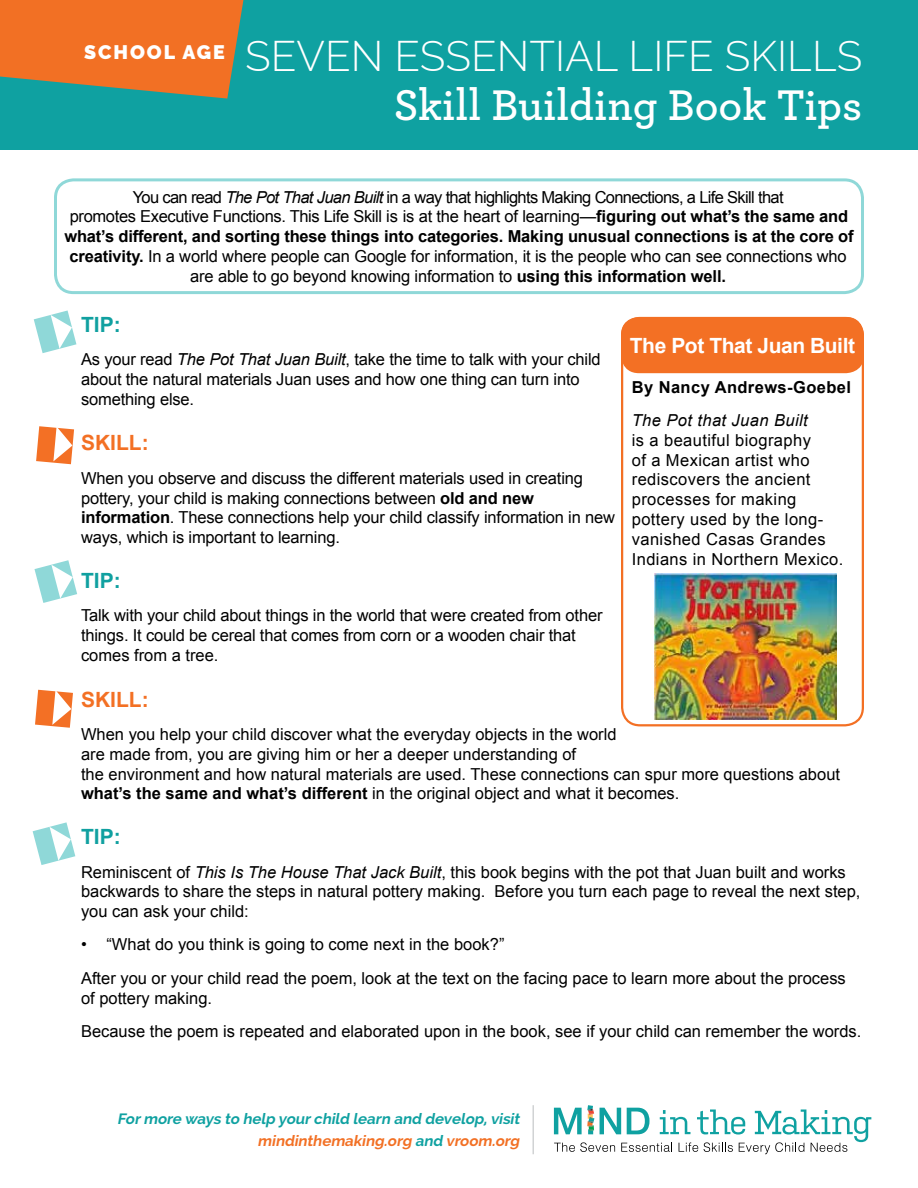
<style>
.page{position:relative;width:918px;height:1188px;background:#fff}
.page>*{position:absolute;margin:0;border:0;box-sizing:border-box;transform-origin:0 0}
.t1{font:600 45px "Archer Pro";color:#fff}
.t2{font:300 42px "Raleway";color:#fff}
.t3{font:700 21px "Arial";letter-spacing:-.02em;color:#fff}
.t4{font:700 21px "Arial";color:#10a0a0}
.t5{font:700 21px "Arial";color:#f37024}
.t6{font:16.5px/19.8px "Arial";color:#000}
.t7{font:16.5px/19.8px "Arial";letter-spacing:.025em;color:#000}
.t8{font:700 16.5px "Arial";letter-spacing:.025em;color:#000}
.t9{font:italic 16.5px "Arial";letter-spacing:.025em;color:#000}
.t10{font:italic 700 15px/22.5px "Raleway";color:#0fa1a1;text-align:right}
.s1{font-style:italic}
.s2{font-weight:700}
.s3{color:#f27024}
</style>
<div class="page">
<svg style="left:554px;top:1105px;width:317px;height:49px"></svg>
<hr style="left:532px;top:1105px;width:2px;height:49px;background:#d1d3d4">
<div style="left:0;top:0;width:918px;height:149px;background:#0fa1a1"></div>
<svg style="left:0;top:0;width:244px;height:99px;background:#d17635"></svg>
<div style="left:54px;top:178px;width:810px;height:116px;border:3px solid #8fd8d8;border-radius:18px"></div>
<div style="left:621px;top:317px;width:243px;height:409px;border:2px solid #f37024;border-radius:18px"></div>
<img style="left:655px;top:573px;width:182px;height:146px">
<div style="left:621px;top:317px;width:243px;height:56px;background:#f37024;border-radius:18px"></div>
<svg style="left:36px;top:426px;width:38px;height:38px"></svg>
<svg style="left:34px;top:560px;width:43px;height:43px"></svg>
<svg style="left:35px;top:690px;width:38px;height:38px"></svg>
<svg style="left:34px;top:310px;width:42px;height:43px"></svg>
<svg style="left:33px;top:822px;width:42px;height:43px"></svg>
<h2 class="t2" style="left:84px;top:32px;width:780px"><sup>SCHOOL</sup> <sup>AGE</sup> SEVEN ESSENTIAL LIFE SKILLS</h2>
<h1 class="t1" style="left:394px;top:72px;width:470px">Skill Building Book Tips</h1>
<p class="t6" style="left:64px;top:187px;width:791px;text-align:center">You can read <span class="s1">The Pot That Juan Built</span> in a way that highlights Making Connections, a Life Skill that<br>promotes Executive Functions. This Life Skill is is at the heart of learning—<span class="s2">figuring out what’s the same and what’s different, and sorting these things into categories. Making unusual connections is at the core of creativity.</span> In a world where people can Google for information, it is the people who can see connections who are able to go beyond knowing information to <span class="s2">using this information well.</span></p>
<p class="t4" style="left:81px;top:310px;width:41px">TIP:</p>
<p class="t6" style="left:81px;top:349px;width:521px">As your read <span class="s1">The Pot That Juan Built</span>, take the time to talk with your child about the natural materials Juan uses and how one thing can turn into something else.</p>
<p class="t5" style="left:81px;top:429px;width:69px">SKILL:</p>
<p class="t6" style="left:81px;top:468px;width:536px">When you observe and discuss the different materials used in creating pottery, your child is making connections between <span class="s2">old and new information</span>. These connections help your child classify information in new ways, which is important to learning.</p>
<p class="t4" style="left:81px;top:567px;width:41px">TIP:</p>
<p class="t6" style="left:81px;top:606px;width:523px">Talk with your child about things in the world that were created from other things. It could be cereal that comes from corn or a wooden chair that comes from a tree.</p>
<p class="t5" style="left:81px;top:685px;width:69px">SKILL:</p>
<p class="t6" style="left:81px;top:725px;width:761px">When you help your child discover what the everyday objects in the world<br>are made from, you are giving him or her a deeper understanding of<br>the environment and how natural materials are used. These connections can spur more questions about <span class="s2">what’s the same and what’s different</span> in the original object and what it becomes.</p>
<p class="t4" style="left:81px;top:823px;width:41px">TIP:</p>
<p class="t6" style="left:81px;top:862px;width:781px">Reminiscent of <span class="s1">This Is The House That Jack Built</span>, this book begins with the pot that Juan built and works backwards to share the steps in natural pottery making. Before you turn each page to reveal the next step, you can ask your child:</p>
<p class="t6" style="left:81px;top:928px;width:766px;line-height:33.3px">• “What do you think is going to come next in the book?”<br>After you or your child read the poem, look at the text on the facing pace to learn more about the process</p>
<p class="t6" style="left:81px;top:981px;width:782px;line-height:33.3px">of pottery making.<br>Because the poem is repeated and elaborated upon in the book, see if your child can remember the words.</p>
<p class="t3" style="left:630px;top:331px;width:227px">The Pot That Juan Built</p>
<p class="t8" style="left:632px;top:376px;width:221px">By Nancy Andrews-Goebel</p>
<p class="t9" style="left:632px;top:410px;width:178px">The Pot that Juan Built</p>
<p class="t7" style="left:632px;top:430px;width:213px">is a beautiful biography<br>of a Mexican artist who rediscovers the ancient processes for making pottery used by the long&shy;vanished Casas Grandes<br>Indians in Northern Mexico.</p>
<p class="t10" style="left:117px;top:1107px;width:407px">Formore ways to help yourchild learn and develop,visit <span class="s3">mindinthemaking.org</span> and <span class="s3">vroom.org</span></p>
</div>
